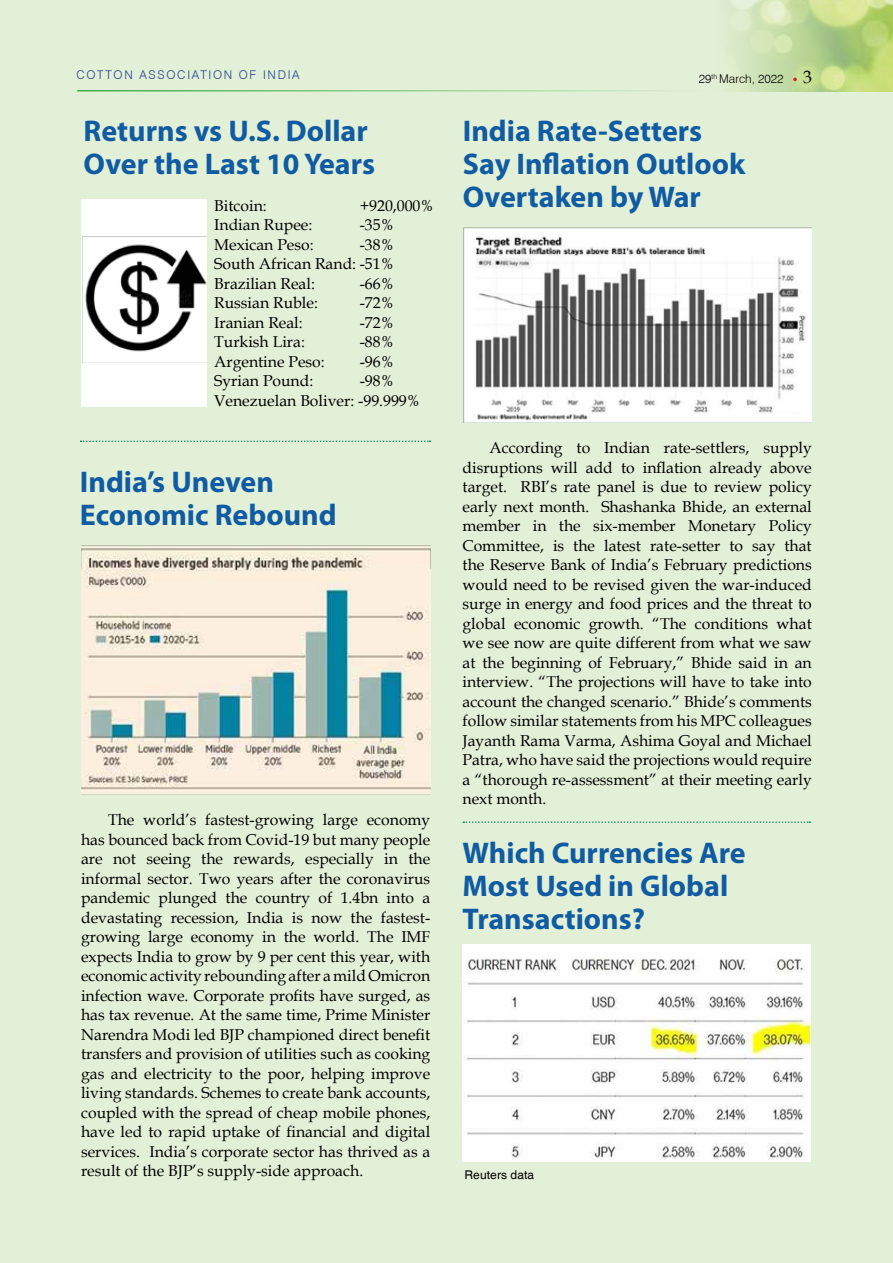
<style>
.page{position:relative;width:893px;height:1263px;background:#e3f0d8}
.page>*{position:absolute;margin:0;border:0;box-sizing:border-box;transform-origin:0 0}
.t1{font:700 30px/33px "Myriad Pro";color:#105ba1}
.t2{font:15.75px/19.5px "Book Antiqua";color:#000;text-align:justify}
.t3{font:300 12px "Swiss 721 BT";letter-spacing:.14em;color:#25408f}
.t4{font:300 12px "Swiss 721 BT";color:#000}
.t5{font:12px "Helvetica";letter-spacing:.01em;color:#000}
.s1{font-family:"Book Antiqua";font-weight:400;font-size:18px}
</style>
<div class="page">
<img style="left:727px;top:0;width:166px;height:91px">
<hr style="left:77px;top:90px;width:628px;height:2px;background:#41ad49">
<svg style="left:793px;top:78px;width:4px;height:3px"></svg>
<div style="left:82px;top:199px;width:125px;height:207px;background:#fff"></div>
<img style="left:82px;top:236px;width:125px;height:127px">
<svg style="left:463px;top:821px;width:347px;height:2px"></svg>
<svg style="left:81px;top:440px;width:350px;height:2px"></svg>
<img style="left:81px;top:546px;width:349px;height:248px">
<img style="left:463px;top:228px;width:349px;height:194px">
<img style="left:463px;top:944px;width:347px;height:217px">
<p class="t3" style="left:76px;top:67px;width:225px">COTTON ASSOC IATION OF INDIA</p>
<p class="t4" style="left:699px;top:71px;width:115px">29<sup>TH</sup> MARCH, 2022 <span class="s1">3</span></p>
<h1 class="t1" style="left:84px;top:114px;width:293px">Returns vs U.S. Dollar<br>Over the Last 10 Years</h1>
<p class="t2" style="left:214px;top:195px;width:54px">Bitcoin:</p>
<p class="t2" style="left:360px;top:195px;width:75px">+920,000%</p>
<p class="t2" style="left:214px;top:215px;width:100px">Indian Rupee:</p>
<p class="t2" style="left:360px;top:215px;width:36px">-35%</p>
<p class="t2" style="left:214px;top:234px;width:101px">Mexican Peso:</p>
<p class="t2" style="left:214px;top:234px;width:181px;text-indent:145px">-38% South African Rand: -51% Brazilian Real:</p>
<p class="t2" style="left:360px;top:273px;width:36px">-66%</p>
<p class="t2" style="left:214px;top:293px;width:105px">Russian Ruble:</p>
<p class="t2" style="left:360px;top:293px;width:36px">-72%</p>
<p class="t2" style="left:214px;top:312px;width:90px">Iranian Real:</p>
<p class="t2" style="left:360px;top:312px;width:36px">-72%</p>
<p class="t2" style="left:214px;top:332px;width:92px">Turkish Lira:</p>
<p class="t2" style="left:360px;top:332px;width:36px">-88%</p>
<p class="t2" style="left:214px;top:351px;width:112px">Argentine Peso:</p>
<p class="t2" style="left:360px;top:351px;width:36px">-96%</p>
<p class="t2" style="left:214px;top:371px;width:101px">Syrian Pound:</p>
<p class="t2" style="left:214px;top:371px;width:207px;text-indent:145px">-98%<br>Venezuelan Boliver: -99.999%</p>
<h1 class="t1" style="left:80px;top:464px;width:258px">India’s Uneven<br>Economic Rebound</h1>
<p class="t2" style="left:81px;top:810px;width:351px;text-indent:27px">The world’s fastest-growing large economy has bounced back from Covid-19 but many people are not seeing the rewards, especially in the informal sector. Two years after the coronavirus pandemic plunged the country of 1.4bn into a devastating recession, India is now the fastest&shy;growing large economy in the world. The IMF expects India to grow by 9 per cent this year, with economic activity rebounding after a mild Omicron infection wave. Corporate profits have surged, as has tax revenue. At the same time, Prime Minister Narendra Modi led BJP championed direct benefit transfers and provision of utilities such as cooking gas and electricity to the poor, helping improve living standards. Schemes to create bank accounts, coupled with the spread of cheap mobile phones, have led to rapid uptake of financial and digital services. India’s corporate sector has thrived as a result of the BJP’s supply-side approach.</p>
<h1 class="t1" style="left:463px;top:114px;width:284px">India Rate-Setters<br>Say Inflation Outlook<br>Overtaken by War</h1>
<p class="t2" style="left:462px;top:438px;width:351px;text-indent:27px">According to Indian rate-settlers, supply disruptions will add to inflation already above target. RBI’s rate panel is due to review policy early next month. Shashanka Bhide, an external member in the six-member Monetary Policy Committee, is the latest rate-setter to say that the Reserve Bank of India’s February predictions would need to be revised given the war-induced surge in energy and food prices and the threat to global economic growth. “The conditions what we see now are quite different from what we saw at the beginning of February,” Bhide said in an interview. “The projections will have to take into account the changed scenario.” Bhide’s comments follow similar statements from his MPC colleagues Jayanth Rama Varma, Ashima Goyal and Michael Patra, who have said the projections would require a “thorough re-assessment” at their meeting early next month.</p>
<h1 class="t1" style="left:462px;top:835px;width:285px">Which Currencies Are<br>Most Used in Global<br>Transactions?</h1>
<p class="t5" style="left:464px;top:1168px;width:71px">Reuters data</p>
</div>
